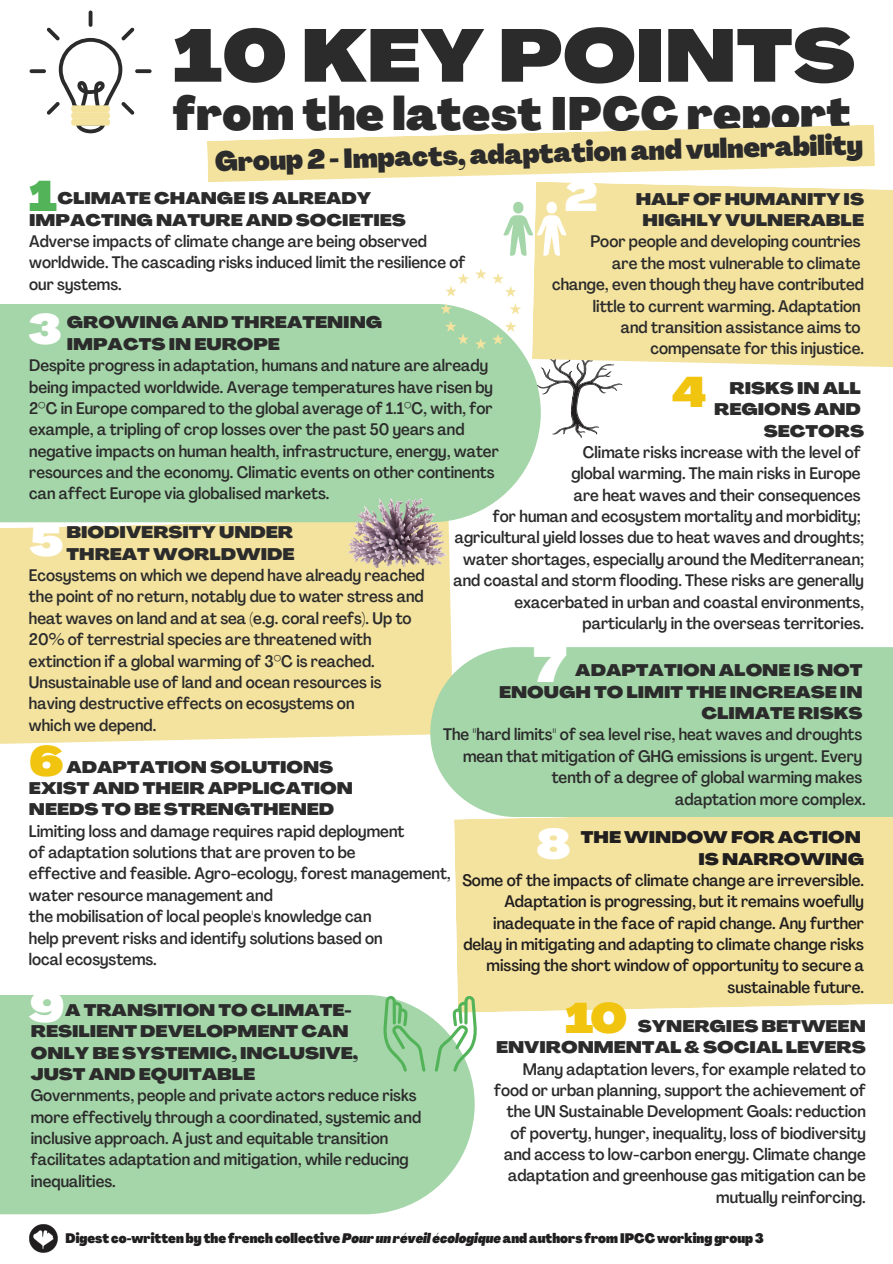
<style>
.page{position:relative;width:893px;height:1264px;background:#fff}
.page>*{position:absolute;margin:0;border:0;box-sizing:border-box;transform-origin:0 0}
.t1{font:900 expanded 73.2px "Agrandir";color:#2b2b2b}
.t2{font:900 expanded 48.75px "Agrandir";color:#fff}
.t3{font:900 45.9px "Agrandir";letter-spacing:.005em;color:#2b2b2b}
.t4{font:900 expanded 42px "Agrandir";color:#fff}
.t5{font:900 expanded 42px "Agrandir";color:#f1c40f}
.t6{font:900 expanded 42px "Agrandir";color:#52b359}
.t7{font:900 27px "Agrandir";color:#2b2b2b}
.t8{font:500 condensed 16.5px/21.3px "Agrandir";color:#2b2b2b}
.t9{font:900 expanded 16.5px/21.3px "Agrandir";color:#2b2b2b}
.t10{font:500 condensed 16.5px/21.3px "Agrandir";color:#201e1e;text-align:right}
.t11{font:900 expanded 16.5px/21.3px "Agrandir";color:#201e1e;text-align:right}
.t12{font:900 condensed 13.5px "Agrandir";color:#201e1e}
.s1{font-style:italic}
</style>
<div class="page">
<div style="left:454px;top:816px;width:438px;height:196px;background:#f4e39f"></div>
<hr style="left:89px;top:11px;width:3px;height:16px;background:#2b2b2b;border-radius:2px">
<svg style="left:30px;top:69px;width:16px;height:4px"></svg>
<svg style="left:135px;top:69px;width:16px;height:4px"></svg>
<svg style="left:47px;top:28px;width:87px;height:105px"></svg>
<svg style="left:207px;top:125px;width:667px;height:57px"></svg>
<div style="left:0;top:522px;width:452px;height:222px;background:#f4e39f"></div>
<svg style="left:540px;top:368px;width:82px;height:70px"></svg>
<div style="left:533px;top:182px;width:359px;height:186px;background:#f4e39f"></div>
<div style="left:0;top:304px;width:540px;height:218px;background:#a5d6a9"></div>
<img style="left:29px;top:1224px;width:28px;height:28px">
<svg style="left:475px;top:268px;width:11px;height:11px"></svg>
<svg style="left:492px;top:273px;width:24px;height:24px"></svg>
<svg style="left:509px;top:303px;width:12px;height:11px"></svg>
<svg style="left:492px;top:321px;width:24px;height:23px"></svg>
<svg style="left:475px;top:338px;width:11px;height:11px"></svg>
<svg style="left:445px;top:321px;width:24px;height:23px"></svg>
<svg style="left:440px;top:303px;width:12px;height:11px"></svg>
<svg style="left:445px;top:273px;width:24px;height:23px"></svg>
<div style="left:430px;top:647px;width:462px;height:169px;background:#a5d6a9"></div>
<div style="left:0;top:995px;width:474px;height:219px;background:#a5d6a9"></div>
<svg style="left:503px;top:202px;width:63px;height:54px"></svg>
<img style="left:348px;top:498px;width:98px;height:69px">
<svg style="left:383px;top:995px;width:43px;height:77px;background:#9bd2a0"></svg>
<svg style="left:434px;top:994px;width:43px;height:78px"></svg>
<h1 class="t1" style="left:173px;top:27px;width:683px">10 KEY POINTS</h1>
<h3 class="t3" style="left:173px;top:96px;width:680px">from the latest IPCC report</h3>
<h3 class="t7" style="left:214px;top:154px;width:650px;rotate:-2deg">Group 2 - Impacts, adaptation and vulnerability</h3>
<h3 class="t4" style="left:564px;top:179px;width:34px">2</h3>
<h3 class="t6" style="left:29px;top:179px;width:30px">1</h3>
<p class="t9" style="left:29px;top:189px;width:378px;text-align:center">CLIMATE CHANGE IS ALREADY<br>IMPACTING NATURE AND SOCIETIES</p>
<p class="t8" style="left:29px;top:232px;width:438px">Adverse impacts of climate change are being observed worldwide. The cascading risks induced limit the resilience of our systems.</p>
<p class="t9" style="left:635px;top:190px;width:230px;text-align:center">HALF OF HUMANITY IS<br>HIGHLY VULNERABLE</p>
<p class="t8" style="left:552px;top:233px;width:313px;text-align:right">Poor people and developing countries<br>are the most vulnerable to climate<br>change, even though they have contributed little to current warming. Adaptation<br>and transition assistance aims to compensate for this injustice.</p>
<p class="t9" style="left:714px;top:379px;width:151px;text-align:right">RISKS IN ALL<br>REGIONS AND<br>SECTORS</p>
<p class="t8" style="left:453px;top:443px;width:412px;text-align:right">Climate risks increase with the level of<br>global warming. The main risks in Europe<br>are heat waves and their consequences<br>for human and ecosystem mortality and morbidity; agricultural yield losses due to heat waves and droughts; water shortages, especially around the Mediterranean; and coastal and storm flooding. These risks are generally exacerbated in urban and coastal environments, particularly in the overseas territories.</p>
<h3 class="t4" style="left:29px;top:313px;width:35px">3</h3>
<p class="t9" style="left:67px;top:314px;width:317px">GROWING AND THREATENING<br>IMPACTS IN EUROPE</p>
<p class="t8" style="left:29px;top:356px;width:471px">Despite progress in adaptation, humans and nature are already being impacted worldwide. Average temperatures have risen by 2°C in Europe compared to the global average of 1.1°C, with, for example, a tripling of crop losses over the past 50 years and negative impacts on human health, infrastructure, energy, water resources and the economy. Climatic events on other continents can affect Europe via globalised markets.</p>
<h3 class="t5" style="left:672px;top:375px;width:36px">4</h3>
<h3 class="t4" style="left:30px;top:524px;width:35px">5</h3>
<p class="t9" style="left:67px;top:523px;width:229px">BIODIVERSITY UNDER<br>THREAT WORLDWIDE</p>
<p class="t8" style="left:29px;top:566px;width:397px">Ecosystems on which we depend have already reached the point of no return, notably due to water stress and heat waves on land and at sea (e.g. coral reefs). Up to 20% of terrestrial species are threatened with extinction if a global warming of 3°C is reached.<br>Unsustainable use of land and ocean resources is having destructive effects on ecosystems on<br>which we depend.</p>
<h2 class="t2" style="left:533px;top:645px;width:35px">7</h2>
<p class="t9" style="left:499px;top:661px;width:365px;text-align:right">ADAPTATION ALONE IS NOT<br>ENOUGH TO LIMIT THE INCREASE IN<br>CLIMATE RISKS</p>
<p class="t8" style="left:443px;top:725px;width:424px;text-align:right">The "hard limits" of sea level rise, heat waves and droughts mean that mitigation of GHG emissions is urgent. Every tenth of a degree of global warming makes<br>adaptation more complex.</p>
<h3 class="t5" style="left:29px;top:744px;width:36px">6</h3>
<p class="t9" style="left:29px;top:757px;width:325px;text-indent:38px">ADAPTATION SOLUTIONS<br>EXIST AND THEIR APPLICATION<br>NEEDS TO BE STRENGTHENED</p>
<p class="t8" style="left:29px;top:821px;width:423px">Limiting loss and damage requires rapid deployment<br>of adaptation solutions that are proven to be<br>effective and feasible. Agro-ecology, forest management, water resource management and<br>the mobilisation of local people's knowledge can<br>help prevent risks and identify solutions based on<br>local ecosystems.</p>
<h3 class="t4" style="left:536px;top:827px;width:36px">8</h3>
<p class="t11" style="left:581px;top:828px;width:285px">THE WINDOW FOR ACTION<br>IS NARROWING</p>
<p class="t10" style="left:462px;top:871px;width:403px">Some of the impacts of climate change are irreversible.<br>Adaptation is progressing, but it remains woefully inadequate in the face of rapid change. Any further delay in mitigating and adapting to climate change risks missing the short window of opportunity to secure a sustainable future.</p>
<h3 class="t4" style="left:28px;top:990px;width:38px">9</h3>
<h3 class="t5" style="left:565px;top:1001px;width:64px">10</h3>
<p class="t9" style="left:31px;top:1001px;width:329px;text-indent:34px">A TRANSITION TO CLIMATE-<br>RESILIENT DEVELOPMENT CAN<br>ONLY BE SYSTEMIC, INCLUSIVE,<br>JUST AND EQUITABLE</p>
<p class="t8" style="left:31px;top:1086px;width:392px">Governments, people and private actors reduce risks more effectively through a coordinated, systemic and inclusive approach. A just and equitable transition facilitates adaptation and mitigation, while reducing inequalities.</p>
<p class="t9" style="left:496px;top:1017px;width:371px;text-align:right">SYNERGIES BETWEEN<br>ENVIRONMENTAL &amp; SOCIAL LEVERS</p>
<p class="t8" style="left:494px;top:1059px;width:373px;text-align:right">Many adaptation levers, for example related to food or urban planning, support the achievement of the UN Sustainable Development Goals: reduction of poverty, hunger, inequality, loss of biodiversity and access to low-carbon energy. Climate change adaptation and greenhouse gas mitigation can be mutually reinforcing.</p>
<p class="t12" style="left:66px;top:1233px;width:699px">Digest co-written by the french collective<span class="s1">Pour un réveil écologique</span>andauthors from IPCC working group3</p>
</div>
